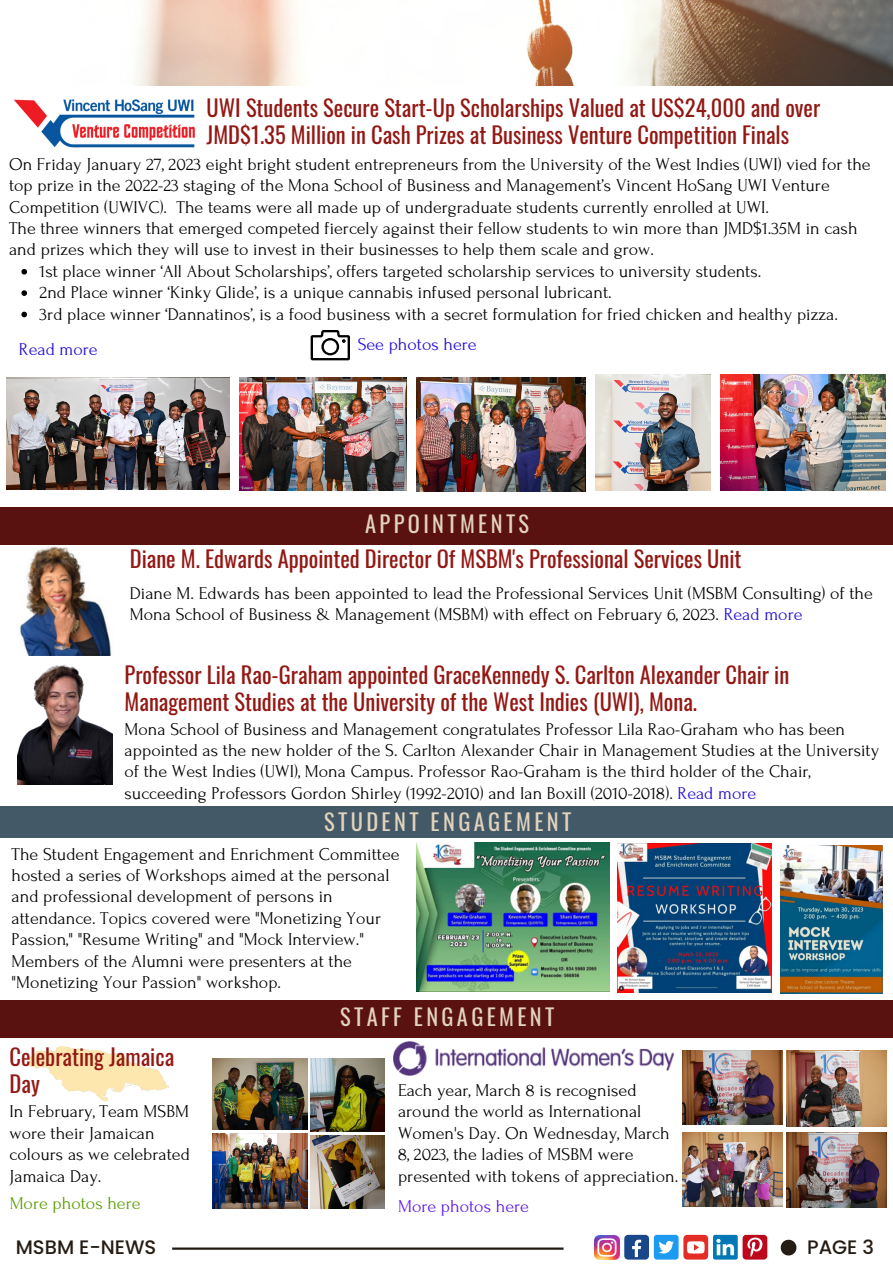
<style>
.page{position:relative;width:893px;height:1264px;background:#fff}
.page>*{position:absolute;margin:0;border:0;box-sizing:border-box;transform-origin:0 0}
.t1{font:22.5px/27px "Oswald";color:#931814}
.t2{font:22.5px "Oswald";letter-spacing:.15em;color:#e2d3bc}
.t3{font:22.35px "Oswald";letter-spacing:.15em;color:#e2d3bc}
.t4{font:500 19.5px "Poppins";color:#251c14}
.t5{font:18px/21.3px "Forum";color:#000}
.t6{font:18px "Forum";color:#210bd6}
.t7{font:18px "Forum";color:#589d02}
.t8{font:18px "Forum";color:#5e17eb}
.s1{color:#210bd6}
</style>
<div class="page">
<img style="left:136px;top:0;width:756px;height:85px">
<hr style="left:172px;top:1247px;width:391px;height:2px;background:#251c14">
<svg style="left:780px;top:1239px;width:16px;height:16px"></svg>
<img style="left:595px;top:1235px;width:24px;height:24px">
<div style="left:624px;top:1234px;width:25px;height:25px;background:#1a4789;border-radius:4px"></div>
<svg style="left:632px;top:1239px;width:9px;height:17px"></svg>
<div style="left:653px;top:1234px;width:25px;height:25px;background:#1d9bf0;border-radius:3px"></div>
<svg style="left:658px;top:1241px;width:16px;height:12px"></svg>
<div style="left:683px;top:1234px;width:25px;height:25px;background:#e52d27;border-radius:4px"></div>
<svg style="left:687px;top:1241px;width:17px;height:12px"></svg>
<svg style="left:713px;top:1234px;width:54px;height:25px"></svg>
<img style="left:18px;top:544px;width:96px;height:111px">
<img style="left:18px;top:664px;width:94px;height:121px">
<div style="left:0;top:507px;width:892px;height:37px;background:#5a1210"></div>
<div style="left:0;top:806px;width:892px;height:32px;background:#435967"></div>
<div style="left:0;top:1000px;width:892px;height:37px;background:#5a1210"></div>
<img style="left:393px;top:1041px;width:280px;height:34px">
<img style="left:682px;top:1050px;width:100px;height:74px">
<img style="left:786px;top:1050px;width:100px;height:76px">
<img style="left:682px;top:1132px;width:100px;height:74px">
<img style="left:786px;top:1132px;width:100px;height:75px">
<svg style="left:27px;top:1046px;width:142px;height:55px"></svg>
<img style="left:213px;top:1058px;width:94px;height:70px">
<img style="left:310px;top:1135px;width:75px;height:73px">
<img style="left:310px;top:1058px;width:74px;height:73px">
<img style="left:213px;top:1133px;width:94px;height:75px">
<img style="left:416px;top:842px;width:193px;height:149px">
<img style="left:617px;top:843px;width:154px;height:149px">
<img style="left:780px;top:845px;width:102px;height:148px">
<img style="left:14px;top:99px;width:181px;height:49px">
<img style="left:6px;top:377px;width:224px;height:112px">
<img style="left:240px;top:377px;width:166px;height:113px">
<img style="left:416px;top:377px;width:169px;height:114px">
<img style="left:720px;top:374px;width:165px;height:116px">
<img style="left:595px;top:374px;width:115px;height:116px">
<svg style="left:21px;top:269px;width:6px;height:5px"></svg>
<svg style="left:21px;top:290px;width:6px;height:6px"></svg>
<svg style="left:21px;top:312px;width:6px;height:5px"></svg>
<svg style="left:310px;top:330px;width:40px;height:30px"></svg>
<p class="t1" style="left:207px;top:93px;width:615px">UWI Students Secure Start-Up Scholarships Valued at US$24,000 and over<br>JMD$1.35 Million in Cash Prizes at Business Venture Competition Finals</p>
<p class="t5" style="left:9px;top:154px;width:863px">On Friday January 27, 2023 eight bright student entrepreneurs from the University of the West Indies (UWI) vied for the top prize in the 2022-23 staging of the Mona School of Business and Management’s Vincent HoSang UWI Venture Competition (UWIVC). The teams were all made up of undergraduate students currently enrolled at UWI.<br>The three winners that emerged competed fiercely against their fellow students to win more than JMD$1.35M in cash and prizes which they will use to invest in their businesses to help them scale and grow.</p>
<p class="t5" style="left:40px;top:261px;width:799px">1st place winner ‘All About Scholarships’, offers targeted scholarship services to university students.<br>2nd Place winner ‘Kinky Glide’, is a unique cannabis infused personal lubricant.<br>3rd place winner ‘Dannatinos’, is a food business with a secret formulation for fried chicken and healthy pizza.</p>
<p class="t6" style="left:19px;top:339px;width:80px">Read more</p>
<p class="t6" style="left:358px;top:335px;width:120px">See photos here</p>
<p class="t3" style="left:365px;top:506px;width:165px">APPOINTMENTS</p>
<p class="t1" style="left:130px;top:544px;width:613px">Diane M. Edwards Appointed Director Of MSBM's Professional Services Unit</p>
<p class="t5" style="left:130px;top:582px;width:744px">Diane M. Edwards has been appointed to lead the Professional Services Unit (MSBM Consulting) of the<br>Mona School of Business &amp; Management (MSBM) with effect on February 6, 2023. <span class="s1">Read more</span></p>
<p class="t1" style="left:125px;top:660px;width:666px">Professor Lila Rao-Graham appointed GraceKennedy S. Carlton Alexander Chair in<br>Management Studies at the University of the West Indies (UWI), Mona.</p>
<p class="t5" style="left:125px;top:718px;width:756px">Mona School of Business and Management congratulates Professor Lila Rao-Graham who has been appointed as the new holder of the S. Carlton Alexander Chair in Management Studies at the University of the West Indies (UWI), Mona Campus. Professor Rao-Graham is the third holder of the Chair, succeeding Professors Gordon Shirley (1992-2010) and Ian Boxill (2010-2018). <span class="s1">Read more</span></p>
<p class="t2" style="left:324px;top:803px;width:249px">STUDENT ENGAGEMENT</p>
<p class="t5" style="left:12px;top:843px;width:389px">The Student Engagement and Enrichment Committee hosted a series of Workshops aimed at the personal and professional development of persons in attendance. Topics covered were "Monetizing Your Passion," "Resume Writing" and "Mock Interview." Members of the Alumni were presenters at the "Monetizing Your Passion" workshop.</p>
<p class="t1" style="left:10px;top:1042px;width:166px">Celebrating Jamaica<br>Day</p>
<p class="t5" style="left:10px;top:1101px;width:182px">In February, Team MSBM wore their Jamaican colours as we celebrated<br>Jamaica Day.</p>
<p class="t3" style="left:340px;top:999px;width:216px">STAFF ENGAGEMENT</p>
<p class="t5" style="left:398px;top:1079px;width:282px">Each year, March 8 is recognised around the world as International Women's Day. On Wednesday, March 8, 2023, the ladies of MSBM were presented with tokens of appreciation.</p>
<p class="t7" style="left:10px;top:1193px;width:132px">More photos here</p>
<p class="t8" style="left:398px;top:1196px;width:132px">More photos here</p>
<p class="t4" style="left:16px;top:1233px;width:142px">MSBM E-NEWS</p>
<p class="t4" style="left:807px;top:1233px;width:69px">PAGE 3</p>
</div>
